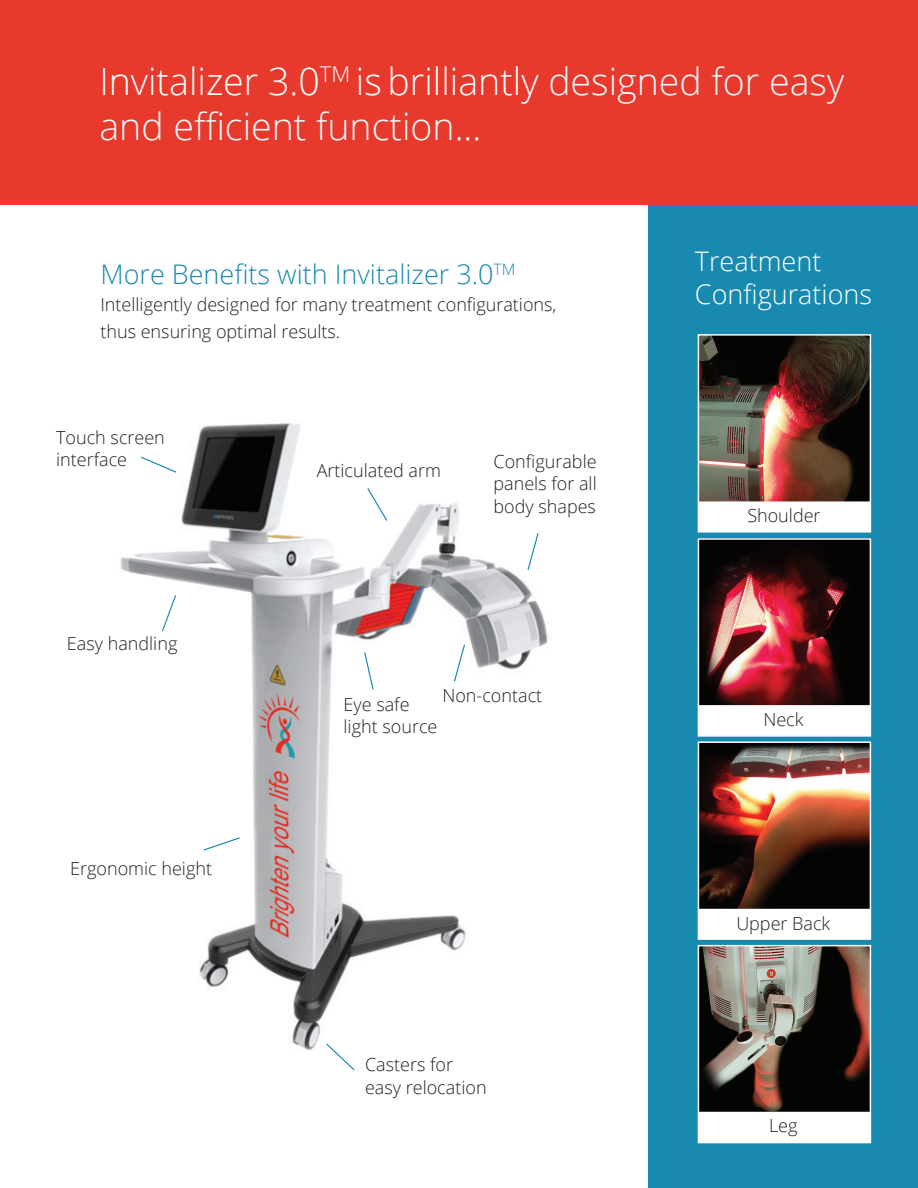
<style>
.page{position:relative;width:918px;height:1188px;background:#fff}
.page>*{position:absolute;margin:0;border:0;box-sizing:border-box;transform-origin:0 0}
.t1{font:300 37.5px/45px "Open Sans";color:#eaf6f9}
.t2{font:300 27px "Open Sans";color:#188aaf}
.t3{font:300 27px/33px "Open Sans";color:#fff}
.t4{font:300 18px/22.5px "Open Sans";color:#231f20}
.s1{color:#fff}
</style>
<div class="page">
<div style="left:648px;top:204px;width:270px;height:984px;background:#188aaf"></div>
<div style="left:0;top:0;width:918px;height:204px;background:#e73a2d"></div>
<img style="left:120px;top:423px;width:428px;height:627px">
<svg style="left:325px;top:1042px;width:31px;height:29px"></svg>
<svg style="left:202px;top:836px;width:39px;height:15px"></svg>
<svg style="left:363px;top:651px;width:11px;height:40px"></svg>
<svg style="left:453px;top:644px;width:13px;height:39px"></svg>
<svg style="left:366px;top:487px;width:22px;height:35px"></svg>
<svg style="left:140px;top:456px;width:37px;height:18px"></svg>
<svg style="left:527px;top:532px;width:12px;height:39px"></svg>
<svg style="left:161px;top:594px;width:16px;height:38px"></svg>
<img style="left:701px;top:948px;width:167px;height:164px">
<div style="left:698px;top:945px;width:173px;height:198px;border:2px solid #fff"></div>
<img style="left:701px;top:337px;width:167px;height:164px">
<div style="left:698px;top:334px;width:173px;height:199px;border:2px solid #fff"></div>
<div style="left:698px;top:501px;width:172px;height:31px;background:#fff;border:2px solid #fff"></div>
<img style="left:701px;top:541px;width:167px;height:164px">
<div style="left:698px;top:538px;width:173px;height:199px;border:2px solid #fff"></div>
<div style="left:698px;top:705px;width:172px;height:31px;background:#fff;border:2px solid #fff"></div>
<img style="left:701px;top:744px;width:167px;height:165px">
<div style="left:698px;top:741px;width:173px;height:199px;border:2px solid #fff"></div>
<div style="left:698px;top:909px;width:172px;height:30px;background:#fff"></div>
<div style="left:698px;top:1112px;width:172px;height:30px;background:#fff"></div>
<h1 class="t1" style="left:99px;top:57px;width:746px"><span class="s1">Invitalizer 3.0</span><sup>TM</sup> <span class="s1">is brilliantly</span> designed for easy and efficient function...</h1>
<h2 class="t2" style="left:100px;top:255px;width:417px">More Benefits with Invitalizer 3.0<sup>TM</sup></h2>
<p class="t4" style="left:100px;top:290px;width:458px;line-height:27px">Intelligently designed for many treatment configurations, thus ensuring optimal results.</p>
<p class="t4" style="left:56px;top:425px;width:110px">Touch screen interface</p>
<p class="t4" style="left:67px;top:632px;width:112px">Easy handling</p>
<p class="t4" style="left:70px;top:857px;width:143px">Ergonomic height</p>
<p class="t4" style="left:317px;top:458px;width:126px">Articulated arm</p>
<p class="t4" style="left:494px;top:449px;width:105px;text-align:justify">Configurable panels for all body shapes</p>
<p class="t4" style="left:442px;top:684px;width:101px">Non-contact</p>
<p class="t4" style="left:344px;top:693px;width:95px">Eye safe light source</p>
<p class="t4" style="left:365px;top:1053px;width:123px">Casters for easy relocation</p>
<h2 class="t3" style="left:695px;top:244px;width:179px">Treatment<br>Configurations</h2>
<p class="t4" style="left:747px;top:504px;width:75px">Shoulder</p>
<p class="t4" style="left:763px;top:708px;width:42px">Neck</p>
<p class="t4" style="left:736px;top:912px;width:96px">Upper Back</p>
<p class="t4" style="left:769px;top:1114px;width:30px">Leg</p>
</div>
